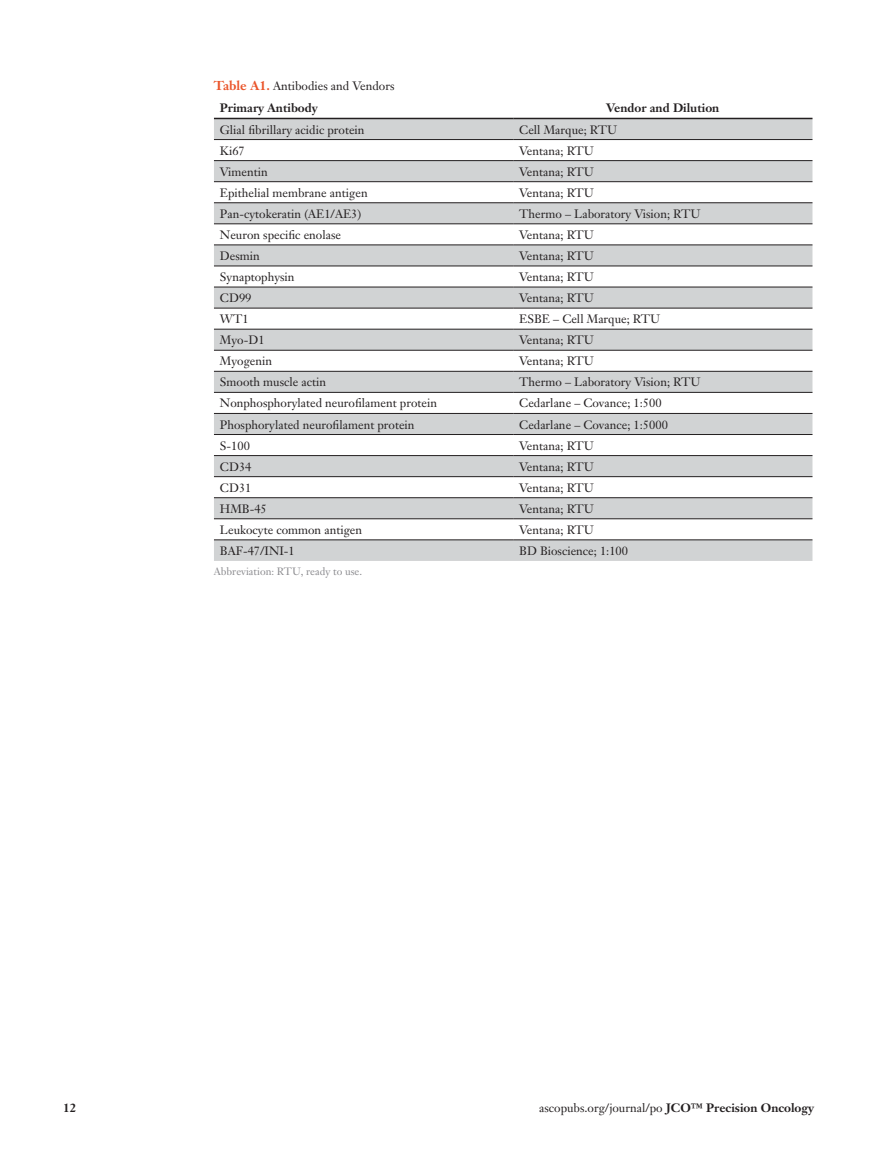
<style>
.page{position:relative;width:877px;height:1175px;background:#fff}
.page>*{position:absolute;margin:0;border:0;box-sizing:border-box;transform-origin:0 0}
.t1{font:12px/22.5px "Janson Text LT Pro";color:#231f20}
.t2{font:700 12px "Janson Text LT Pro";color:#231f20}
.t3{font:10.5px "Janson Text LT Pro";color:#8a8a8e}
.s1{font-weight:700;font-size:12.75px;color:#ea542a}
.s2{font-weight:700}
</style>
<div class="page">
<svg style="left:214px;top:119px;width:598px;height:442px;fill:#d1d3d4"></svg>
<hr style="left:214px;top:118px;width:299px;height:1px;background:#231f20">
<hr style="left:513px;top:118px;width:299px;height:1px;background:#231f20">
<hr style="left:214px;top:139px;width:299px;height:1px;background:#231f20">
<hr style="left:513px;top:139px;width:299px;height:1px;background:#231f20">
<hr style="left:214px;top:160px;width:299px;height:1px;background:#231f20">
<hr style="left:513px;top:160px;width:299px;height:1px;background:#231f20">
<hr style="left:214px;top:181px;width:299px;height:1px;background:#231f20">
<hr style="left:513px;top:181px;width:299px;height:1px;background:#231f20">
<hr style="left:214px;top:202px;width:299px;height:1px;background:#231f20">
<hr style="left:513px;top:202px;width:299px;height:1px;background:#231f20">
<hr style="left:214px;top:223px;width:299px;height:1px;background:#231f20">
<hr style="left:513px;top:223px;width:299px;height:1px;background:#231f20">
<hr style="left:214px;top:244px;width:299px;height:1px;background:#231f20">
<hr style="left:513px;top:244px;width:299px;height:1px;background:#231f20">
<hr style="left:214px;top:265px;width:299px;height:1px;background:#231f20">
<hr style="left:513px;top:265px;width:299px;height:1px;background:#231f20">
<hr style="left:214px;top:287px;width:299px;height:1px;background:#231f20">
<hr style="left:513px;top:287px;width:299px;height:1px;background:#231f20">
<hr style="left:214px;top:308px;width:299px;height:1px;background:#231f20">
<hr style="left:513px;top:308px;width:299px;height:1px;background:#231f20">
<hr style="left:214px;top:329px;width:299px;height:1px;background:#231f20">
<hr style="left:513px;top:329px;width:299px;height:1px;background:#231f20">
<hr style="left:214px;top:350px;width:299px;height:1px;background:#231f20">
<hr style="left:513px;top:350px;width:299px;height:1px;background:#231f20">
<hr style="left:214px;top:371px;width:299px;height:1px;background:#231f20">
<hr style="left:513px;top:371px;width:299px;height:1px;background:#231f20">
<hr style="left:214px;top:392px;width:299px;height:1px;background:#231f20">
<hr style="left:513px;top:392px;width:299px;height:1px;background:#231f20">
<hr style="left:214px;top:413px;width:299px;height:1px;background:#231f20">
<hr style="left:513px;top:413px;width:299px;height:1px;background:#231f20">
<hr style="left:214px;top:434px;width:299px;height:1px;background:#231f20">
<hr style="left:513px;top:434px;width:299px;height:1px;background:#231f20">
<hr style="left:214px;top:455px;width:299px;height:1px;background:#231f20">
<hr style="left:513px;top:455px;width:299px;height:1px;background:#231f20">
<hr style="left:214px;top:476px;width:299px;height:1px;background:#231f20">
<hr style="left:513px;top:476px;width:299px;height:1px;background:#231f20">
<hr style="left:214px;top:497px;width:299px;height:1px;background:#231f20">
<hr style="left:513px;top:497px;width:299px;height:1px;background:#231f20">
<hr style="left:214px;top:518px;width:299px;height:1px;background:#231f20">
<hr style="left:513px;top:518px;width:299px;height:1px;background:#231f20">
<hr style="left:214px;top:539px;width:299px;height:1px;background:#231f20">
<hr style="left:513px;top:539px;width:299px;height:1px;background:#231f20">
<p class="t1" style="left:220px;top:74px;width:176px;text-indent:-6px"><span class="s1">Table A1.</span> Antibodies and Vendors<br><span class="s2">Primary Antibody</span></p>
<p class="t2" style="left:606px;top:101px;width:115px">Vendor and Dilution</p>
<p class="t1" style="left:220px;top:118px;width:146px">Glial fibrillary acidic protein</p>
<p class="t1" style="left:519px;top:118px;width:99px">Cell Marque; RTU</p>
<p class="t1" style="left:220px;top:139px;width:26px">Ki67</p>
<p class="t1" style="left:519px;top:139px;width:76px">Ventana; RTU</p>
<p class="t1" style="left:220px;top:160px;width:49px">Vimentin</p>
<p class="t1" style="left:519px;top:160px;width:76px">Ventana; RTU</p>
<p class="t1" style="left:220px;top:181px;width:149px">Epithelial membrane antigen</p>
<p class="t1" style="left:519px;top:181px;width:76px">Ventana; RTU</p>
<p class="t1" style="left:220px;top:202px;width:143px">Pan-cytokeratin (AE1/AE3)</p>
<p class="t1" style="left:519px;top:202px;width:183px">Thermo – Laboratory Vision; RTU</p>
<p class="t1" style="left:220px;top:223px;width:123px">Neuron specific enolase</p>
<p class="t1" style="left:519px;top:223px;width:76px">Ventana; RTU</p>
<p class="t1" style="left:220px;top:244px;width:41px">Desmin</p>
<p class="t1" style="left:519px;top:244px;width:76px">Ventana; RTU</p>
<p class="t1" style="left:220px;top:265px;width:76px">Synaptophysin</p>
<p class="t1" style="left:519px;top:265px;width:76px">Ventana; RTU</p>
<p class="t1" style="left:220px;top:287px;width:33px">CD99</p>
<p class="t1" style="left:519px;top:287px;width:76px">Ventana; RTU</p>
<p class="t1" style="left:220px;top:308px;width:30px">WT1</p>
<p class="t1" style="left:519px;top:308px;width:142px">ESBE – Cell Marque; RTU</p>
<p class="t1" style="left:220px;top:329px;width:46px">Myo-D1</p>
<p class="t1" style="left:519px;top:329px;width:76px">Ventana; RTU</p>
<p class="t1" style="left:220px;top:350px;width:54px">Myogenin</p>
<p class="t1" style="left:519px;top:350px;width:76px">Ventana; RTU</p>
<p class="t1" style="left:220px;top:371px;width:108px">Smooth muscle actin</p>
<p class="t1" style="left:519px;top:371px;width:183px">Thermo – Laboratory Vision; RTU</p>
<p class="t1" style="left:220px;top:392px;width:219px">Nonphosphorylated neurofilament protein</p>
<p class="t1" style="left:519px;top:392px;width:144px">Cedarlane – Covance; 1:500</p>
<p class="t1" style="left:220px;top:413px;width:196px">Phosphorylated neurofilament protein</p>
<p class="t1" style="left:519px;top:413px;width:150px">Cedarlane – Covance; 1:5000</p>
<p class="t1" style="left:220px;top:434px;width:32px">S-100</p>
<p class="t1" style="left:519px;top:434px;width:76px">Ventana; RTU</p>
<p class="t1" style="left:220px;top:455px;width:33px">CD34</p>
<p class="t1" style="left:519px;top:455px;width:76px">Ventana; RTU</p>
<p class="t1" style="left:220px;top:476px;width:33px">CD31</p>
<p class="t1" style="left:519px;top:476px;width:76px">Ventana; RTU</p>
<p class="t1" style="left:220px;top:497px;width:48px">HMB-45</p>
<p class="t1" style="left:519px;top:497px;width:76px">Ventana; RTU</p>
<p class="t1" style="left:220px;top:518px;width:144px">Leukocyte common antigen</p>
<p class="t1" style="left:519px;top:518px;width:76px">Ventana; RTU</p>
<p class="t1" style="left:220px;top:539px;width:76px">BAF-47/INI-1</p>
<p class="t1" style="left:519px;top:539px;width:110px">BD Bioscience; 1:100</p>
<p class="t3" style="left:214px;top:564px;width:150px">Abbreviation: RTU, ready to use.</p>
<p class="t2" style="left:63px;top:1100px;width:15px">12</p>
<p class="t1" style="left:539px;top:1096px;width:277px">ascopubs.org/journal/po <span class="s2">JCO™ Precision Oncology</span></p>
</div>
